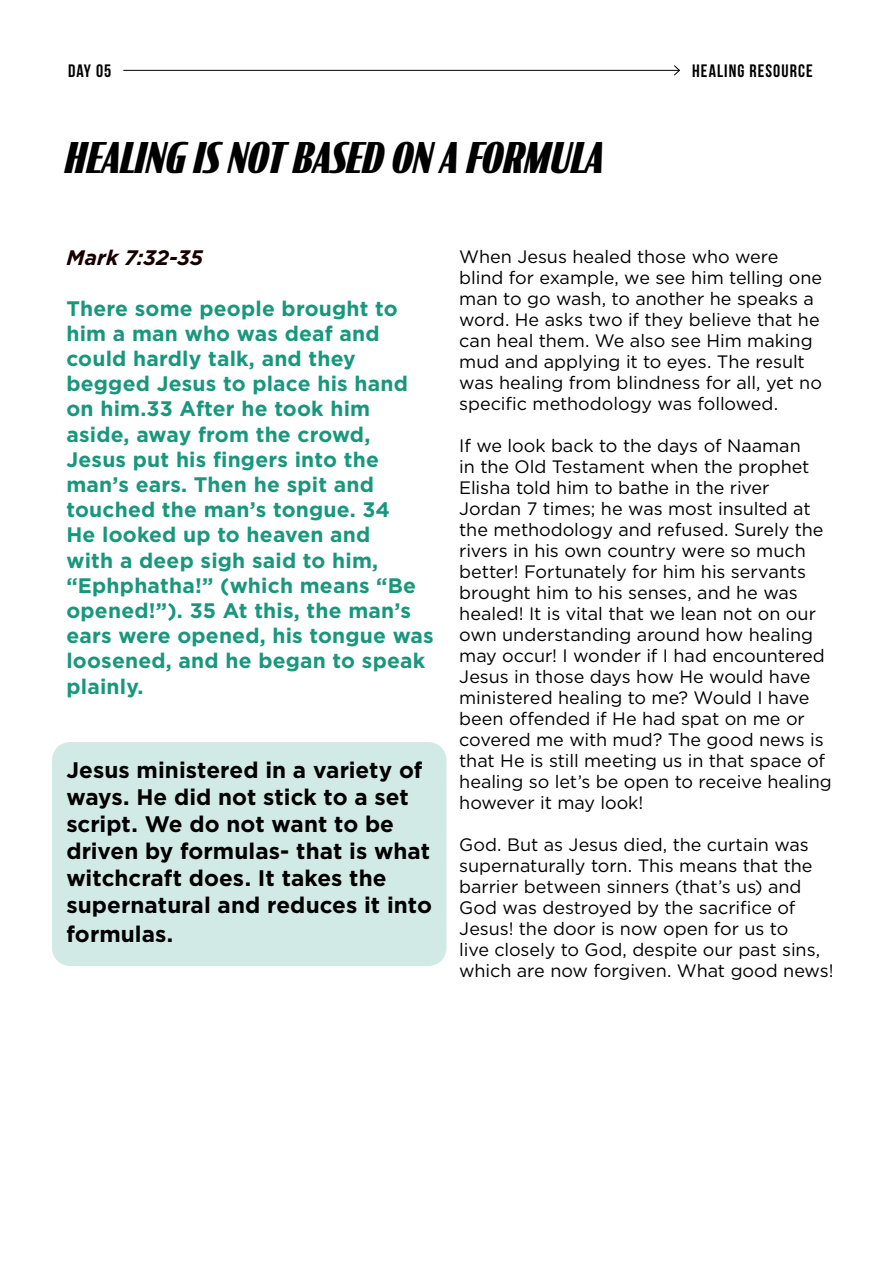
<style>
.page{position:relative;width:893px;height:1263px;background:#fff}
.page>*{position:absolute;margin:0;border:0;box-sizing:border-box;transform-origin:0 0}
.t1{font:italic 900 42px "Condor Comp";letter-spacing:.01em;color:#000}
.t2{font:700 22.5px/27.3px "Gotham";color:#000}
.t3{font:700 21px/25.2px "Gotham";letter-spacing:.01em;color:#18977d}
.t4{font:italic 700 21px "Gotham";letter-spacing:.005em;color:#180000}
.t5{font:18px/21px "Gotham";letter-spacing:-.005em;color:#000}
.t6{font:700 18px "Bebas Neue";letter-spacing:.06em;color:#000}
</style>
<div class="page">
<hr style="left:123px;top:70px;width:556px;height:1px;background:#000">
<svg style="left:673px;top:65px;width:7px;height:11px"></svg>
<div style="left:52px;top:742px;width:394px;height:224px;background:#d1eae5;border-radius:18px"></div>
<p class="t6" style="left:68px;top:61px;width:45px">DAY 05</p>
<p class="t6" style="left:692px;top:61px;width:122px">HEALING RESOURCE</p>
<h1 class="t1" style="left:67px;top:131px;width:540px">HEALING IS NOT BASED ON A FORMULA</h1>
<p class="t4" style="left:66px;top:245px;width:138px">Mark 7:32-35</p>
<p class="t3" style="left:66px;top:295px;width:369px">There some people brought to him a man who was deaf and could hardly talk, and they begged Jesus to place his hand on him.33 After he took him aside, away from the crowd,<br>Jesus put his fingers into the man’s ears. Then he spit and touched the man’s tongue. 34<br>He looked up to heaven and<br>with a deep sigh said to him, “Ephphatha!” (which means “Be opened!”). 35 At this, the man’s ears were opened, his tongue was loosened, and he began to speak plainly.</p>
<p class="t2" style="left:66px;top:756px;width:367px">Jesus ministered in a variety of ways. He did not stick to a set script. We do not want to be driven by formulas- that is what witchcraft does. It takes the supernatural and reduces it into formulas.</p>
<p class="t5" style="left:459px;top:246px;width:364px">When Jesus healed those who were blind for example, we see him telling one man to go wash, to another he speaks a word. He asks two if they believe that he can heal them. We also see Him making mud and applying it to eyes. The result was healing from blindness for all, yet no specific methodology was followed.</p>
<p class="t5" style="left:459px;top:435px;width:374px">If we look back to the days of Naaman<br>in the Old Testament when the prophet Elisha told him to bathe in the river Jordan 7 times; he was most insulted at the methodology and refused. Surely the rivers in his own country were so much better! Fortunately for him his servants brought him to his senses, and he was healed! It is vital that we lean not on our own understanding around how healing may occur! I wonder if I had encountered Jesus in those days how He would have ministered healing to me? Would I have been offended if He had spat on me or covered me with mud? The good news is that He is still meeting us in that space of healing so let’s be open to receive healing however it may look!</p>
<p class="t5" style="left:459px;top:834px;width:376px">God. But as Jesus died, the curtain was supernaturally torn. This means that the barrier between sinners (that’s us) and God was destroyed by the sacrifice of Jesus! the door is now open for us to<br>live closely to God, despite our past sins, which are now forgiven. What good news!</p>
</div>
